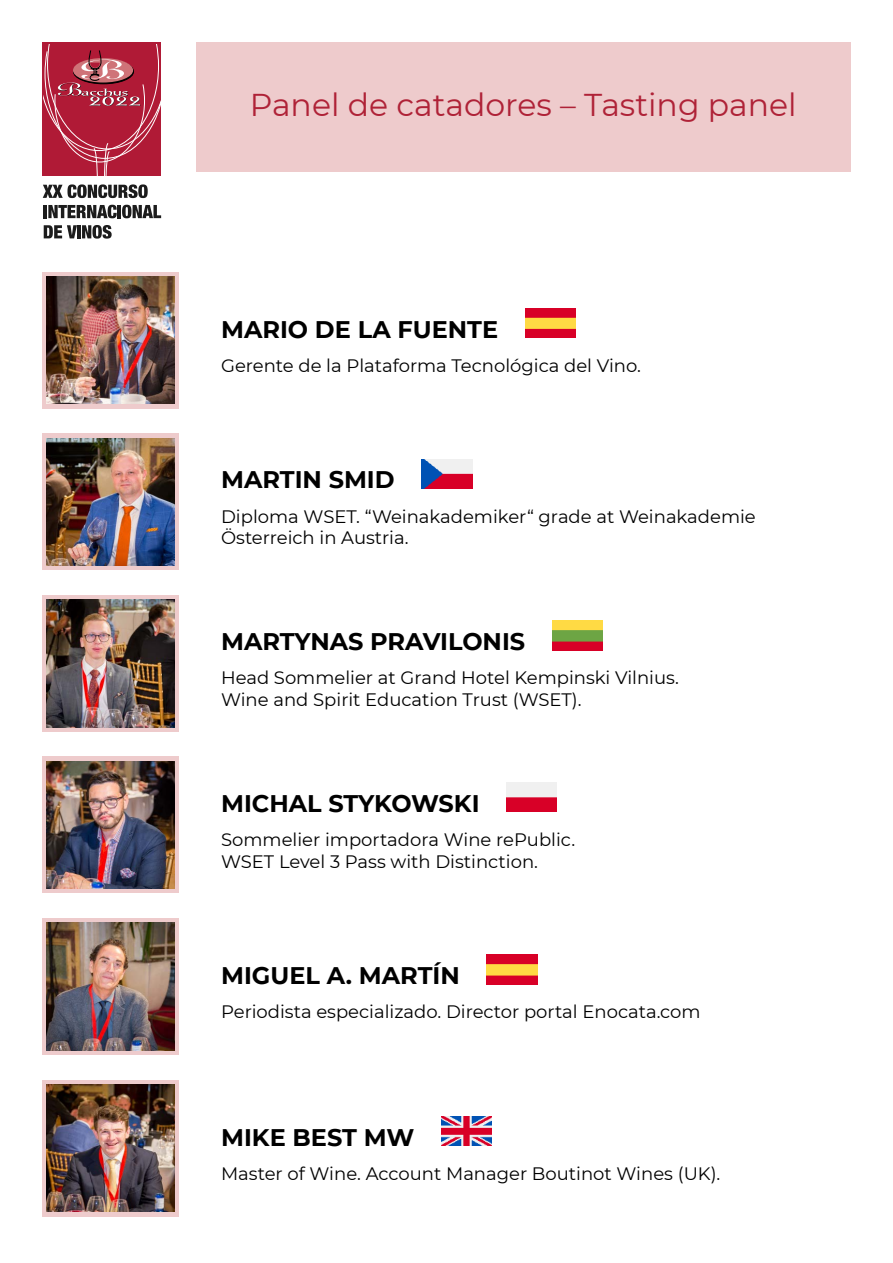
<style>
.page{position:relative;width:893px;height:1263px;background:#fff}
.page>*{position:absolute;margin:0;border:0;box-sizing:border-box;transform-origin:0 0}
.t1{font:31.5px "Montserrat";color:#af2237}
.t2{font:700 24px "Montserrat";color:#000}
.t3{font:18px/21.6px "Montserrat";color:#000}
</style>
<div class="page">
<div style="left:196px;top:43px;width:654px;height:129px;background:#eecbcc"></div>
<svg style="left:43px;top:44px;width:118px;height:132px;background:#b4324a"></svg>
<svg style="left:43px;top:184px;width:105px;height:14px"></svg>
<svg style="left:44px;top:205px;width:117px;height:13px"></svg>
<svg style="left:44px;top:225px;width:68px;height:14px"></svg>
<div style="left:43px;top:272px;width:136px;height:136px;background:linear-gradient(to right,#eecbcc,#eecbcc)"></div>
<img style="left:47px;top:276px;width:127px;height:128px">
<img style="left:525px;top:308px;width:51px;height:30px">
<div style="left:43px;top:434px;width:136px;height:136px;background:linear-gradient(to right,#eecbcc,#eecbcc)"></div>
<img style="left:47px;top:438px;width:127px;height:128px">
<img style="left:422px;top:459px;width:50px;height:29px">
<svg style="left:43px;top:595px;width:136px;height:136px;background:#ceb0b0"></svg>
<img style="left:47px;top:600px;width:127px;height:127px">
<img style="left:552px;top:621px;width:50px;height:29px">
<div style="left:43px;top:757px;width:136px;height:136px;background:linear-gradient(to right,#eecbcc,#eecbcc)"></div>
<img style="left:47px;top:761px;width:127px;height:128px">
<img style="left:507px;top:782px;width:50px;height:30px">
<svg style="left:43px;top:918px;width:136px;height:136px;background:#ceaead"></svg>
<img style="left:47px;top:923px;width:127px;height:127px">
<img style="left:487px;top:955px;width:50px;height:29px">
<div style="left:43px;top:1080px;width:136px;height:136px;background:linear-gradient(to right,#eecbcc,#eecbcc)"></div>
<img style="left:47px;top:1084px;width:127px;height:128px">
<img style="left:442px;top:1116px;width:50px;height:30px">
<h1 class="t1" style="left:250px;top:83px;width:548px">Panel de catadores – Tasting panel</h1>
<h2 class="t2" style="left:221px;top:312px;width:279px">MARIO DE LA FUENTE</h2>
<p class="t3" style="left:221px;top:354px;width:421px">Gerente de la Plataforma Tecnológica del Vino.</p>
<h2 class="t2" style="left:221px;top:463px;width:175px">MARTIN SMID</h2>
<p class="t3" style="left:221px;top:505px;width:536px">Diploma WSET. “Weinakademiker“ grade at Weinakademie<br>Österreich in Austria.</p>
<h2 class="t2" style="left:221px;top:624px;width:306px">MARTYNAS PRAVILONIS</h2>
<p class="t3" style="left:221px;top:667px;width:459px">Head Sommelier at Grand Hotel Kempinski Vilnius.<br>Wine and Spirit Education Trust (WSET).</p>
<h2 class="t2" style="left:221px;top:786px;width:260px">MICHAL STYKOWSKI</h2>
<p class="t3" style="left:221px;top:828px;width:356px">Sommelier importadora Wine rePublic.<br>WSET Level 3 Pass with Distinction.</p>
<h2 class="t2" style="left:221px;top:958px;width:240px">MIGUEL A. MARTÍN</h2>
<p class="t3" style="left:221px;top:1000px;width:481px">Periodista especializado. Director portal Enocata.com</p>
<h2 class="t2" style="left:221px;top:1120px;width:195px">MIKE BEST MW</h2>
<p class="t3" style="left:221px;top:1162px;width:501px">Master of Wine. Account Manager Boutinot Wines (UK).</p>
</div>
